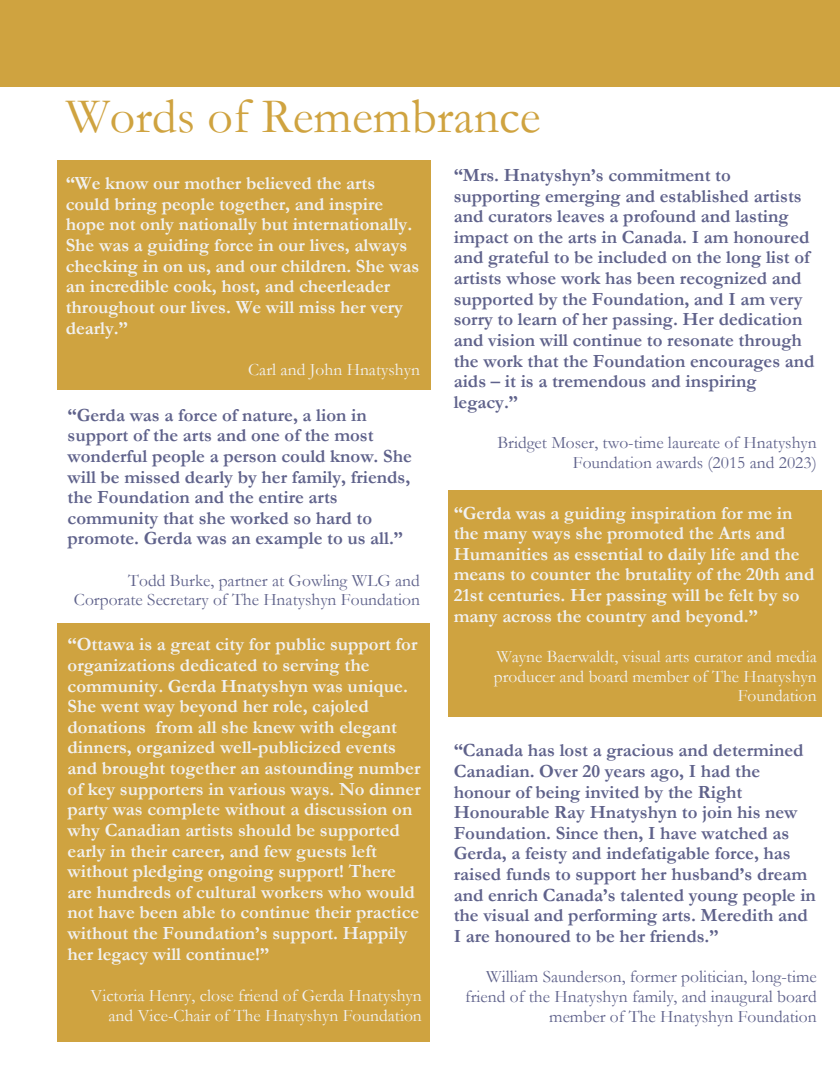
<style>
.page{position:relative;width:840px;height:1065px;background:#fff}
.page>*{position:absolute;margin:0;border:0;box-sizing:border-box;transform-origin:0 0}
.t1{font:50px "Garamond";color:#cfa340}
.t2{font:700 18.75px/20.6px "Garamond";color:#f1f1f1}
.t3{font:700 18.75px/20.6px "Garamond";color:#5f628b}
.t4{font:17.5px/19.8px "Garamond";color:#5f628b;text-align:right}
.t5{font:17.5px/19.8px "Garamond";color:#f1f1f1;text-align:right}
</style>
<div class="page">
<div style="left:0;top:0;width:840px;height:87px;background:#cfa340"></div>
<div style="left:57px;top:160px;width:373px;height:230px;background:#cfa340"></div>
<div style="left:449px;top:490px;width:373px;height:226px;background:#cfa340"></div>
<div style="left:57px;top:624px;width:373px;height:418px;background:#cfa340"></div>
<h1 class="t1" style="left:66px;top:89px;width:476px">Words of Remembrance</h1>
<h2 class="t2" style="left:66px;top:173px;width:355px">“We know our mother believed the arts could bring people together, and inspire hope not only nationally but internationally.<br>She was a guiding force in our lives, always checking in on us, and our children. She was an incredible cook, host, and cheerleader throughout our lives. We will miss her very dearly.”</h2>
<p class="t5" style="left:248px;top:360px;width:173px">Carl and John Hnatyshyn</p>
<h2 class="t3" style="left:68px;top:405px;width:346px">“Gerda was a force of nature, a lion in support of the arts and one of the most wonderful people a person could know. She will be missed dearly by her family, friends, the Foundation and the entire arts community that she worked so hard to promote. Gerda was an example to us all.”</h2>
<p class="t4" style="left:74px;top:571px;width:348px">Todd Burke, partner at Gowling WLG and<br>Corporate Secretary of The Hnatyshyn Foundation</p>
<h2 class="t2" style="left:68px;top:634px;width:355px">“Ottawa is a great city for public support for organizations dedicated to serving the community. Gerda Hnatyshyn was unique.<br>She went way beyond her role, cajoled donations from all she knew with elegant dinners, organized well-publicized events and brought together an astounding number of key supporters in various ways. No dinner party was complete without a discussion on why Canadian artists should be supported early in their career, and few guests left without pledging ongoing support! There are hundreds of cultural workers who would not have been able to continue their practice without the Foundation’s support. Happily her legacy will continue!”</h2>
<p class="t5" style="left:91px;top:986px;width:333px">Victoria Henry, close friend of Gerda Hnatyshyn and Vice-Chair of The Hnatyshyn Foundation</p>
<h2 class="t3" style="left:454px;top:165px;width:362px">“Mrs. Hnatyshyn’s commitment to supporting emerging and established artists and curators leaves a profound and lasting impact on the arts in Canada. I am honoured and grateful to be included on the long list of artists whose work has been recognized and supported by the Foundation, and I am very sorry to learn of her passing. Her dedication and vision will continue to resonate through the work that the Foundation encourages and aids – it is a tremendous and inspiring legacy.”</h2>
<p class="t4" style="left:497px;top:433px;width:321px">Bridget Moser, two-time laureate of Hnatyshyn<br>Foundation awards (2015 and 2023)</p>
<h2 class="t2" style="left:454px;top:503px;width:362px">“Gerda was a guiding inspiration for me in the many ways she promoted the Arts and Humanities as essential to daily life and the means to counter the brutality of the 20th and 21st centuries. Her passing will be felt by so many across the country and beyond.”</h2>
<p class="t5" style="left:494px;top:647px;width:324px">Wayne Baerwaldt, visual arts curator and media producer and board member of The Hnatyshyn<br>Foundation</p>
<p class="t3" style="left:454px;top:740px;width:364px">“Canada has lost a gracious and determined Canadian. Over 20 years ago, I had the honour of being invited by the Right Honourable Ray Hnatyshyn to join his new Foundation. Since then, I have watched as Gerda, a feisty and indefatigable force, has raised funds to support her husband’s dream and enrich Canada’s talented young people in the visual and performing arts. Meredith and I are honoured to be her friends.”</p>
<p class="t4" style="left:465px;top:967px;width:353px">William Saunderson, former politician, long-time friend of the Hnatyshyn family, and inaugural board member of The Hnatyshyn Foundation</p>
</div>
